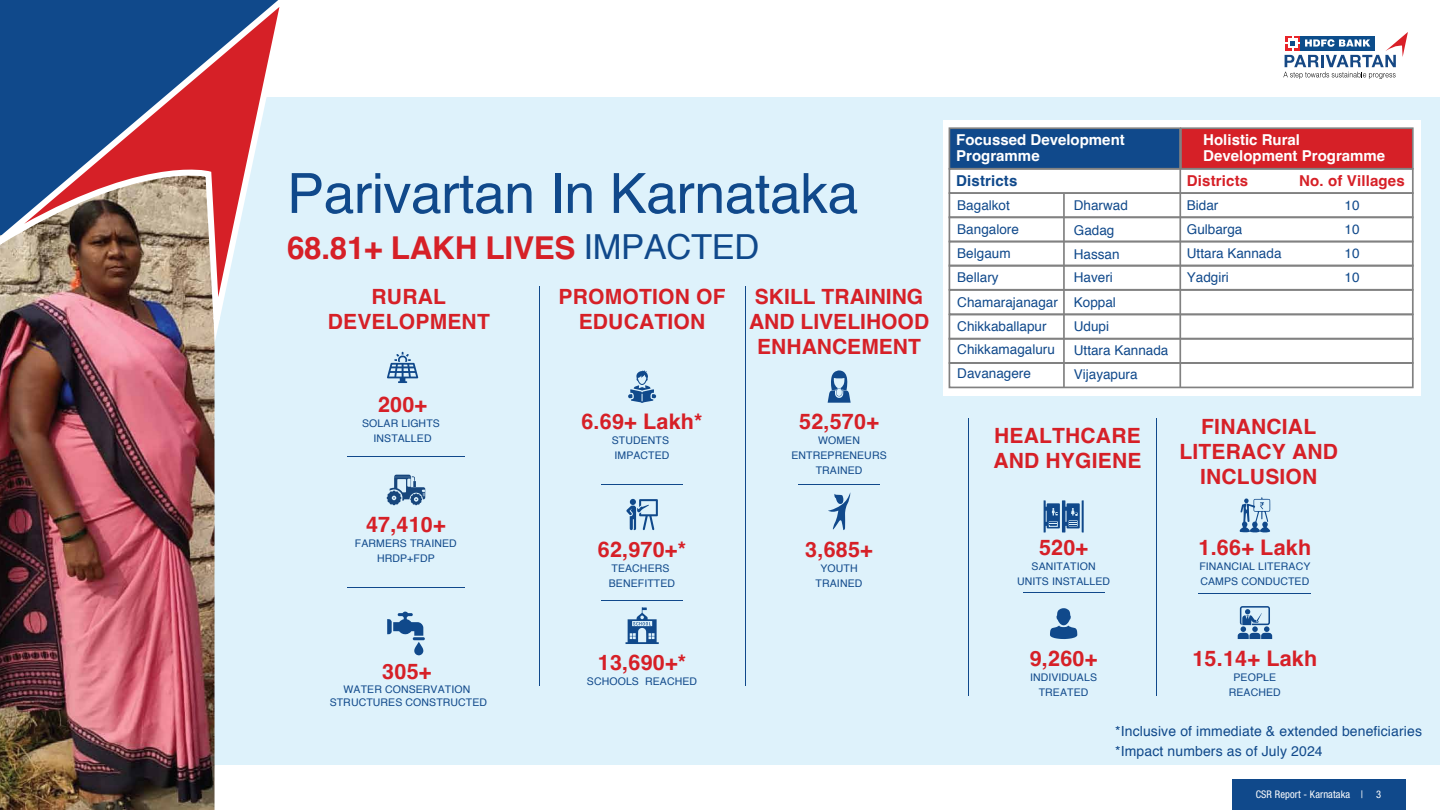
<style>
.page{position:relative;width:1440px;height:810px;background:#fff}
.page>*{position:absolute;margin:0;border:0;box-sizing:border-box;transform-origin:0 0}
.t1{font:55.5px "Helvetica";letter-spacing:-.01em;color:#10498b}
.t2{font:700 31.5px "Helvetica";letter-spacing:-.01em;color:#d62027}
.t3{font:700 21.52px "Helvetica";letter-spacing:.01em;color:#d62027}
.t4{font:700 21px/24.9px "Helvetica";letter-spacing:.01em;color:#d62027;text-align:center}
.t5{font:700 15px/15.8px "Helvetica";color:#fff}
.t6{font:700 15px "Helvetica";letter-spacing:.01em;color:#d62027}
.t7{font:700 15px "Helvetica";letter-spacing:.01em;color:#10498b}
.t8{font:13.95px/20px "Helvetica";letter-spacing:.01em;color:#10498b}
.t9{font:13.5px/24.1px "Helvetica";color:#10498b}
.t10{font:10.5px/15px "Helvetica";letter-spacing:.01em;color:#10498b;text-align:center}
.t11{font:condensed 10.5px "Helvetica Neue LT Std";letter-spacing:.01em;color:#fff}
.s1{font-weight:400;font-size:34.5px;color:#10498b}
</style>
<div class="page">
<div style="left:27px;top:97px;width:1413px;height:668px;background:#def2fb"></div>
<div style="left:1232px;top:779px;width:173px;height:31px;background:#10498b"></div>
<img style="left:0;top:327px;width:218px;height:483px">
<hr style="left:539px;top:287px;width:1px;height:399px;background:#10498b">
<hr style="left:968px;top:418px;width:1px;height:278px;background:#10498b">
<hr style="left:1156px;top:418px;width:1px;height:278px;background:#10498b">
<hr style="left:745px;top:287px;width:1px;height:399px;background:#10498b">
<svg style="left:387px;top:475px;width:38px;height:30px"></svg>
<svg style="left:387px;top:352px;width:31px;height:31px"></svg>
<hr style="left:347px;top:587px;width:118px;height:1px;background:#10498b">
<hr style="left:347px;top:456px;width:118px;height:1px;background:#10498b">
<hr style="left:1023px;top:592px;width:81px;height:1px;background:#10498b">
<hr style="left:601px;top:484px;width:82px;height:1px;background:#10498b">
<hr style="left:601px;top:600px;width:82px;height:1px;background:#10498b">
<svg style="left:628px;top:370px;width:28px;height:33px"></svg>
<svg style="left:626px;top:499px;width:32px;height:31px"></svg>
<svg style="left:626px;top:607px;width:33px;height:37px"></svg>
<hr style="left:798px;top:484px;width:82px;height:1px;background:#10498b">
<svg style="left:828px;top:370px;width:23px;height:33px"></svg>
<svg style="left:828px;top:493px;width:22px;height:37px"></svg>
<svg style="left:1044px;top:500px;width:40px;height:32px"></svg>
<svg style="left:1050px;top:608px;width:27px;height:31px"></svg>
<hr style="left:1199px;top:593px;width:112px;height:1px;background:#10498b">
<svg style="left:1239px;top:497px;width:32px;height:36px"></svg>
<svg style="left:1238px;top:606px;width:34px;height:33px"></svg>
<svg style="left:387px;top:611px;width:38px;height:44px"></svg>
<svg style="left:1283px;top:32px;width:125px;height:47px"></svg>
<div style="left:943px;top:120px;width:477px;height:275px;background:#fff"></div>
<div style="left:949px;top:127px;width:232px;height:43px;background:#10498b;border:2px solid #818181"></div>
<div style="left:1180px;top:127px;width:234px;height:43px;background:#d62027;border:2px solid #818181"></div>
<div style="left:949px;top:168px;width:465px;height:26px;border:2px solid #818181"></div>
<div style="left:949px;top:216px;width:465px;height:26px;border:2px solid #818181"></div>
<div style="left:949px;top:241px;width:465px;height:26px;border:2px solid #818181"></div>
<div style="left:949px;top:265px;width:465px;height:26px;border:2px solid #818181"></div>
<div style="left:949px;top:289px;width:465px;height:26px;border:2px solid #818181"></div>
<div style="left:949px;top:314px;width:465px;height:26px;border:2px solid #818181"></div>
<div style="left:949px;top:338px;width:465px;height:26px;border:2px solid #818181"></div>
<div style="left:949px;top:362px;width:465px;height:26px;border:2px solid #818181"></div>
<hr style="left:1179px;top:128px;width:2px;height:259px;background:#818181">
<hr style="left:1063px;top:193px;width:2px;height:194px;background:#818181">
<svg style="left:0;top:0;width:280px;height:327px;background:#7f6d82"></svg>
<h1 class="t1" style="left:287px;top:151px;width:573px">Parivartan In Karnataka</h1>
<h2 class="t2" style="left:287px;top:229px;width:474px">68.81+ LAKH LIVES <span class="s1">IMPACTED</span></h2>
<h3 class="t4" style="left:559px;top:287px;width:168px">PROMOTION OF<br>EDUCATION</h3>
<h3 class="t4" style="left:328px;top:287px;width:164px">RURAL<br>DEVELOPMENT</h3>
<h3 class="t4" style="left:749px;top:287px;width:182px">SKILL TRAINING<br>AND LIVELIHOOD<br>ENHANCEMENT</h3>
<h3 class="t3" style="left:378px;top:391px;width:51px">200+</h3>
<p class="t10" style="left:362px;top:416px;width:79px">SOLAR LIGHTS<br>INSTALLED</p>
<h3 class="t3" style="left:366px;top:512px;width:81px">47,410+</h3>
<p class="t10" style="left:355px;top:536px;width:103px">FARMERS TRAINED<br>HRDP+FDP</p>
<h3 class="t3" style="left:382px;top:659px;width:51px">305+</h3>
<p class="t10" style="left:330px;top:683px;width:159px;line-height:13.5px">WATER CONSERVATION<br>STRUCTURES CONSTRUCTED</p>
<h3 class="t3" style="left:581px;top:408px;width:123px">6.69+ Lakh*</h3>
<p class="t10" style="left:612px;top:433px;width:59px;text-align:left">STUDENTS<br>IMPACTED</p>
<h3 class="t3" style="left:598px;top:537px;width:90px">62,970+*</h3>
<p class="t10" style="left:609px;top:561px;width:68px;text-align:left">TEACHERS<br>BENEFITTED</p>
<h3 class="t3" style="left:598px;top:649px;width:90px">13,690+*</h3>
<p class="t10" style="left:587px;top:674px;width:112px">SCHOOLS REACHED</p>
<h3 class="t3" style="left:799px;top:408px;width:81px">52,570+</h3>
<p class="t10" style="left:791px;top:433px;width:97px">WOMEN<br>ENTREPRENEURS<br>TRAINED</p>
<h3 class="t3" style="left:805px;top:537px;width:69px">3,685+</h3>
<p class="t10" style="left:816px;top:561px;width:48px">YOUTH<br>TRAINED</p>
<h3 class="t5" style="left:956px;top:134px;width:170px">Focussed Development<br>Programme</h3>
<h3 class="t7" style="left:956px;top:172px;width:63px">Districts</h3>
<p class="t9" style="left:957px;top:194px;width:54px">Bagalkot</p>
<p class="t9" style="left:957px;top:218px;width:63px">Bangalore</p>
<p class="t9" style="left:957px;top:266px;width:43px">Bellary</p>
<p class="t9" style="left:957px;top:241px;width:55px">Belgaum</p>
<p class="t9" style="left:957px;top:290px;width:102px">Chamarajanagar</p>
<p class="t9" style="left:957px;top:314px;width:99px;line-height:23.9px">Chikkaballapur<br>Chikkamagaluru<br>Davanagere</p>
<p class="t9" style="left:1074px;top:194px;width:56px">Dharwad</p>
<p class="t9" style="left:1074px;top:218px;width:96px">Gadag<br>Hassan<br>Haveri<br>Koppal<br>Udupi<br>Uttara Kannada<br>Vijayapura</p>
<h3 class="t5" style="left:1203px;top:134px;width:184px">Holistic Rural<br>Development Programme</h3>
<h3 class="t6" style="left:1299px;top:171px;width:107px">No. of Villages</h3>
<h3 class="t6" style="left:1187px;top:172px;width:63px">Districts</h3>
<p class="t9" style="left:1187px;top:194px;width:96px">Bidar<br>Gulbarga<br>Uttara Kannada<br>Yadgiri</p>
<p class="t9" style="left:1344px;top:194px;width:17px;text-align:justify">10<br>10<br>10<br>10</p>
<h3 class="t4" style="left:993px;top:425px;width:150px;text-align:left">HEALTHCARE<br>AND HYGIENE</h3>
<h3 class="t4" style="left:1179px;top:416px;width:160px">FINANCIAL<br>LITERACY AND<br>INCLUSION</h3>
<h3 class="t3" style="left:1039px;top:534px;width:51px">520+</h3>
<p class="t10" style="left:1017px;top:559px;width:95px">SANITATION<br>UNITS INSTALLED</p>
<h3 class="t3" style="left:1199px;top:534px;width:114px">1.66+ Lakh</h3>
<p class="t10" style="left:1199px;top:559px;width:112px;text-align:left">FINANCIAL LITERACY<br>CAMPS CONDUCTED</p>
<h3 class="t3" style="left:1030px;top:646px;width:69px">9,260+</h3>
<p class="t10" style="left:1030px;top:670px;width:69px">INDIVIDUALS<br>TREATED</p>
<h3 class="t3" style="left:1192px;top:646px;width:126px">15.14+ Lakh</h3>
<p class="t10" style="left:1229px;top:670px;width:54px">PEOPLE<br>REACHED</p>
<h3 class="t8" style="left:1115px;top:721px;width:308px">*Inclusive of immediate &amp; extended beneficiaries *Impact numbers as of July 2024</h3>
<p class="t11" style="left:1256px;top:788px;width:109px">CSR Report - Karnataka |</p>
<p class="t11" style="left:1376px;top:788px;width:7px">3</p>
</div>
